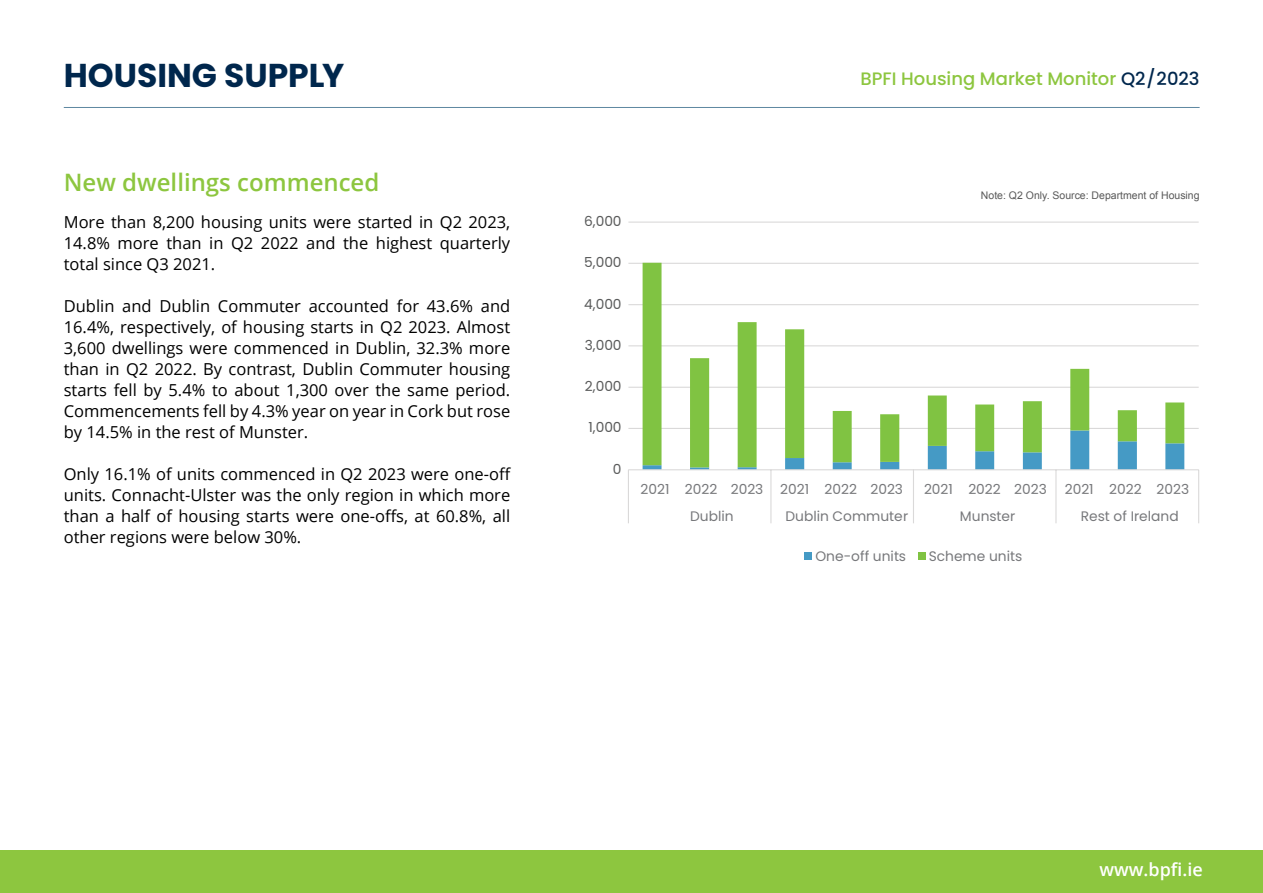
<style>
.page{position:relative;width:1263px;height:893px;background:#fff}
.page>*{position:absolute;margin:0;border:0;box-sizing:border-box;transform-origin:0 0}
.t1{font:700 33px "Poppins";color:#00274d}
.t2{font:600 24px "Open Sans";color:#8dc63f}
.t3{font:500 18px "Poppins";color:#8dc63f}
.t4{font:600 18px "Open Sans";color:#fff}
.t5{font:16.5px/21px "Open Sans";color:#000;text-align:justify}
.t6{font:13.8px "Poppins";color:#77787b}
.t7{font:13.8px "Poppins";letter-spacing:-.005em;color:#595a5a}
.t8{font:10.5px "Arial";color:#595959}
.s1{color:#00274d}
</style>
<div class="page">
<div style="left:0;top:850px;width:1263px;height:43px;background:#8dc63f"></div>
<hr style="left:64px;top:107px;width:1135px;height:1px;background:#5d87a1">
<hr style="left:628px;top:428px;width:571px;height:1px;background:#dad9d9">
<hr style="left:628px;top:387px;width:571px;height:1px;background:#dad9d9">
<hr style="left:628px;top:345px;width:571px;height:1px;background:#dad9d9">
<hr style="left:628px;top:304px;width:571px;height:1px;background:#dad9d9">
<hr style="left:628px;top:263px;width:571px;height:1px;background:#dad9d9">
<hr style="left:628px;top:222px;width:571px;height:1px;background:#dad9d9">
<svg style="left:643px;top:263px;width:541px;height:167px"></svg>
<hr style="left:628px;top:469px;width:571px;height:1px;background:#dad9d9">
<svg style="left:628px;top:470px;width:1px;height:53px"></svg>
<svg style="left:643px;top:430px;width:541px;height:93px"></svg>
<svg style="left:1198px;top:470px;width:1px;height:53px"></svg>
<div style="left:805px;top:552px;width:7px;height:8px;background:#459ac5"></div>
<div style="left:918px;top:552px;width:7px;height:8px;background:#80c342"></div>
<h1 class="t1" style="left:64px;top:56px;width:282px">HOUSING SUPPLY</h1>
<p class="t3" style="left:860px;top:68px;width:341px">BPFI Housing Market Monitor <span class="s1">Q2/2023</span></p>
<h2 class="t2" style="left:64px;top:166px;width:317px">New dwellings commenced</h2>
<p class="t5" style="left:64px;top:211px;width:448px">More than 8,200 housing units were started in Q2 2023, 14.8% more than in Q2 2022 and the highest quarterly total since Q3 2021.</p>
<p class="t5" style="left:64px;top:295px;width:448px">Dublin and Dublin Commuter accounted for 43.6% and 16.4%, respectively, of housing starts in Q2 2023. Almost 3,600 dwellings were commenced in Dublin, 32.3% more than in Q2 2022. By contrast, Dublin Commuter housing starts fell by 5.4% to about 1,300 over the same period.<br>Commencements fell by 4.3% year on year in Cork but rose by 14.5% in the rest of Munster.</p>
<p class="t5" style="left:64px;top:463px;width:449px">Only 16.1% of units commenced in Q2 2023 were one-off units. Connacht-Ulster was the only region in which more than a half of housing starts were one-offs, at 60.8%, all other regions were below 30%.</p>
<p class="t7" style="left:584px;top:216px;width:39px">6,000</p>
<p class="t7" style="left:584px;top:257px;width:39px">5,000</p>
<p class="t7" style="left:584px;top:298px;width:39px">4,000</p>
<p class="t7" style="left:585px;top:340px;width:38px">3,000</p>
<p class="t7" style="left:585px;top:381px;width:38px">2,000</p>
<p class="t7" style="left:588px;top:422px;width:35px">1,000</p>
<p class="t7" style="left:613px;top:463px;width:10px">0</p>
<p class="t8" style="left:981px;top:189px;width:220px">Note: Q2 Only. Source: Department of Housing</p>
<p class="t6" style="left:640px;top:484px;width:264px">2021 2022 2023 2021 2022 2023</p>
<p class="t6" style="left:924px;top:484px;width:124px">2021 2022 2023</p>
<p class="t6" style="left:1065px;top:484px;width:126px">2021 2022 2023</p>
<p class="t6" style="left:690px;top:511px;width:45px">Dublin</p>
<p class="t6" style="left:785px;top:511px;width:124px">Dublin Commuter</p>
<p class="t6" style="left:960px;top:511px;width:57px">Munster</p>
<p class="t6" style="left:1081px;top:511px;width:99px">Rest of Ireland</p>
<p class="t6" style="left:815px;top:550px;width:92px">One-off units</p>
<p class="t6" style="left:929px;top:550px;width:95px">Scheme units</p>
<p class="t4" style="left:1099px;top:857px;width:105px">www.bpfi.ie</p>
</div>
